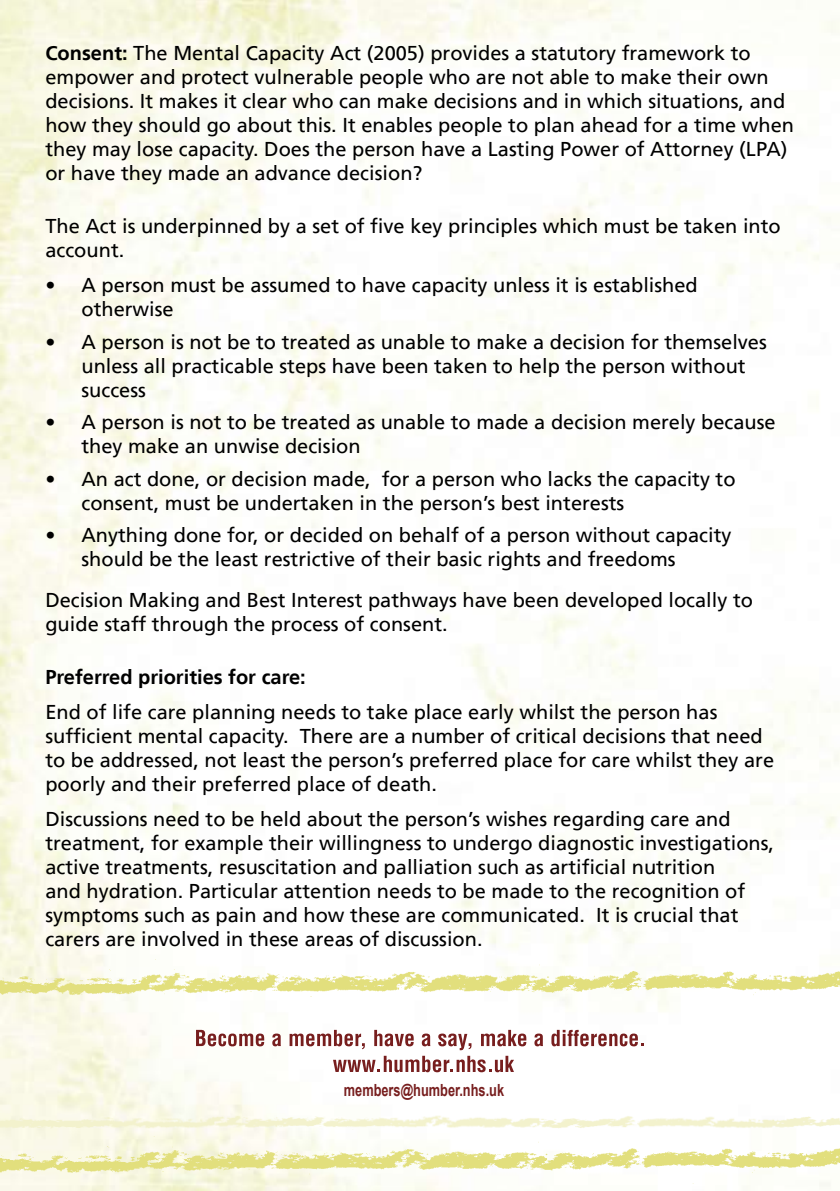
<style>
.page{position:relative;width:840px;height:1191px;background:#fff}
.page>*{position:absolute;margin:0;border:0;box-sizing:border-box;transform-origin:0 0}
.t1{font:20px/24px "Frutiger";color:#000}
.t2{font:700 20px "Frutiger";color:#000}
.t3{font:700 16.8px "Arial";color:#771e1e;scale:.76 1}
.s1{font-weight:700}
</style>
<div class="page">
<img style="left:0;top:0;width:839px;height:1191px">
<img style="left:0;top:1099px;width:839px;height:35px">
<svg style="left:196px;top:1029px;width:68px;height:17px"></svg>
<svg style="left:272px;top:1033px;width:9px;height:13px"></svg>
<svg style="left:534px;top:1033px;width:8px;height:13px"></svg>
<svg style="left:551px;top:1029px;width:92px;height:17px"></svg>
<svg style="left:289px;top:1029px;width:237px;height:43px"></svg>
<img style="left:0;top:957px;width:839px;height:53px">
<img style="left:0;top:1134px;width:839px;height:54px">
<p class="t1" style="left:45px;top:42px;width:749px"><span class="s1">Consent:</span> The Mental Capacity Act (2005) provides a statutory framework to empower and protect vulnerable people who are not able to make their own decisions. It makes it clear who can make decisions and in which situations, and how they should go about this. It enables people to plan ahead for a time when they may lose capacity. Does the person have a Lasting Power of Attorney (LPA) or have they made an advance decision?</p>
<p class="t1" style="left:45px;top:214px;width:736px">The Act is underpinned by a set of five key principles which must be taken into account.</p>
<p class="t1" style="left:81px;top:273px;width:617px;text-indent:-36px">• A person must be assumed to have capacity unless it is established otherwise</p>
<p class="t1" style="left:81px;top:330px;width:686px;text-indent:-36px">• A person is not be to treated as unable to make a decision for themselves unless all practicable steps have been taken to help the person without success</p>
<p class="t1" style="left:81px;top:410px;width:695px;text-indent:-36px">• A person is not to be treated as unable to made a decision merely because they make an unwise decision</p>
<p class="t1" style="left:81px;top:467px;width:655px;text-indent:-36px">• An act done, or decision made, for a person who lacks the capacity to consent, must be undertaken in the person’s best interests</p>
<p class="t1" style="left:81px;top:523px;width:651px;text-indent:-36px">• Anything done for, or decided on behalf of a person without capacity should be the least restrictive of their basic rights and freedoms</p>
<p class="t1" style="left:45px;top:588px;width:708px">Decision Making and Best Interest pathways have been developed locally to guide staff through the process of consent.</p>
<p class="t2" style="left:45px;top:665px;width:262px">Preferred priorities for care:</p>
<p class="t1" style="left:45px;top:700px;width:730px">End of life care planning needs to take place early whilst the person has sufficient mental capacity. There are a number of critical decisions that need to be addressed, not least the person’s preferred place for care whilst they are poorly and their preferred place of death.</p>
<p class="t1" style="left:45px;top:807px;width:729px">Discussions need to be held about the person’s wishes regarding care and treatment, for example their willingness to undergo diagnostic investigations, active treatments, resuscitation and palliation such as artificial nutrition<br>and hydration. Particular attention needs to be made to the recognition of symptoms such as pain and how these are communicated. It is crucial that carers are involved in these areas of discussion.</p>
<p class="t3" style="left:343px;top:1079px;width:212px">members@humber.nhs.uk</p>
</div>
